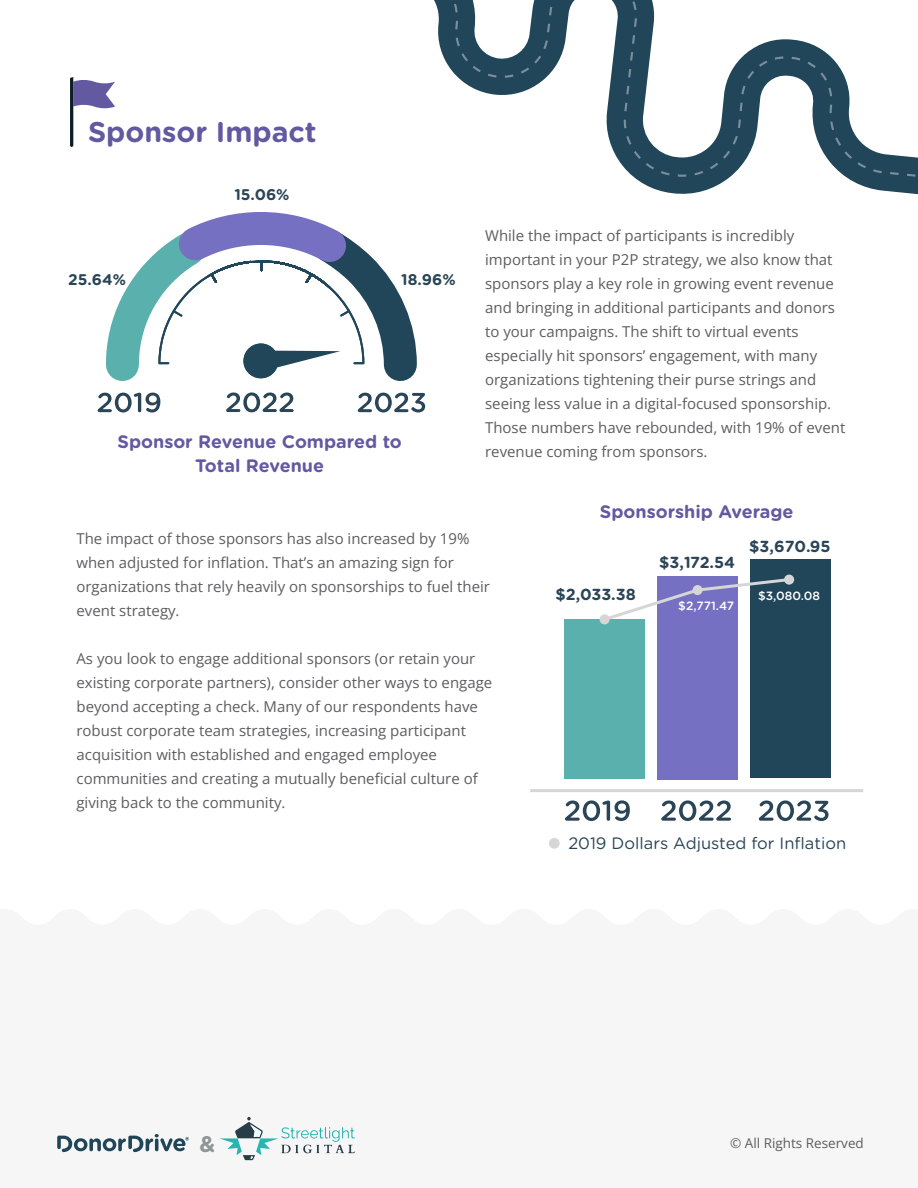
<style>
.page{position:relative;width:918px;height:1188px;background:#fff}
.page>*{position:absolute;margin:0;border:0;box-sizing:border-box;transform-origin:0 0}
.t1{font:700 28.5px "Gotham Rounded";color:#6359a1}
.t2{font:700 22.5px "Gotham Rounded";color:#8f9696}
.t3{font:700 18px/24px "Gotham Rounded";color:#6359a1;text-align:center}
.t4{font:16.5px "Gotham Rounded";color:#294557}
.t5{font:700 15.9px "Gotham Rounded";color:#294557}
.t6{font:700 15.45px "Gotham Rounded";color:#294557}
.t7{font:15px/24px "Open Sans";color:#5d5d60}
.t8{font:13.5px "Open Sans";color:#5d5d60}
.t9{font:500 12px "Gotham Rounded";color:#fff}
</style>
<div class="page">
<svg style="left:70px;top:77px;width:45px;height:70px"></svg>
<svg style="left:641px;top:182px;width:277px;height:13px"></svg>
<svg style="left:434px;top:0;width:484px;height:182px"></svg>
<svg style="left:57px;top:1134px;width:132px;height:18px"></svg>
<svg style="left:220px;top:1117px;width:135px;height:43px"></svg>
<svg style="left:97px;top:212px;width:329px;height:201px"></svg>
<hr style="left:530px;top:789px;width:333px;height:3px;background:#d6d6d6">
<svg style="left:565px;top:800px;width:65px;height:21px"></svg>
<svg style="left:661px;top:800px;width:70px;height:21px"></svg>
<svg style="left:759px;top:800px;width:70px;height:21px"></svg>
<div style="left:564px;top:619px;width:81px;height:160px;background:#59b0ad"></div>
<div style="left:600px;top:614px;width:10px;height:10px;background:#d6d6d6;border-radius:50%"></div>
<div style="left:657px;top:576px;width:81px;height:203px;background:#7570c2"></div>
<div style="left:750px;top:559px;width:81px;height:219px;background:#214559"></div>
<svg style="left:784px;top:575px;width:10px;height:10px"></svg>
<svg style="left:601px;top:576px;width:191px;height:47px"></svg>
<div style="left:549px;top:838px;width:11px;height:11px;background:#d6d6d6;border-radius:50%"></div>
<h1 class="t1" style="left:88px;top:111px;width:230px">Sponsor Impact</h1>
<p class="t6" style="left:234px;top:183px;width:57px">15.06%</p>
<p class="t6" style="left:68px;top:268px;width:59px">25.64%</p>
<p class="t6" style="left:401px;top:268px;width:56px">18.96%</p>
<p class="t3" style="left:118px;top:429px;width:286px">Sponsor Revenue Compared to<br>Total Revenue</p>
<p class="t7" style="left:485px;top:223px;width:362px">While the impact of participants is incredibly important in your P2P strategy, we also know that sponsors play a key role in growing event revenue and bringing in additional participants and donors to your campaigns. The shift to virtual events especially hit sponsors’ engagement, with many organizations tightening their purse strings and seeing less value in a digital-focused sponsorship.<br>Those numbers have rebounded, with 19% of event revenue coming from sponsors.</p>
<p class="t3" style="left:600px;top:499px;width:195px">Sponsorship Average</p>
<p class="t7" style="left:76px;top:526px;width:415px">The impact of those sponsors has also increased by 19% when adjusted for inflation. That’s an amazing sign for organizations that rely heavily on sponsorships to fuel their event strategy.</p>
<p class="t7" style="left:76px;top:646px;width:417px">As you look to engage additional sponsors (or retain your existing corporate partners), consider other ways to engage beyond accepting a check. Many of our respondents have robust corporate team strategies, increasing participant acquisition with established and engaged employee communities and creating a mutually beneficial culture of giving back to the community.</p>
<p class="t5" style="left:555px;top:583px;width:82px">$2,033.38</p>
<p class="t5" style="left:659px;top:551px;width:77px">$3,172.54</p>
<p class="t9" style="left:678px;top:597px;width:57px">$2,771.47</p>
<p class="t5" style="left:749px;top:535px;width:83px">$3,670.95</p>
<p class="t9" style="left:758px;top:587px;width:64px">$3,080.08</p>
<p class="t4" style="left:568px;top:832px;width:279px">2019 Dollars Adjusted for Inflation</p>
<h2 class="t2" style="left:199px;top:1128px;width:17px">&amp;</h2>
<p class="t8" style="left:730px;top:1134px;width:135px">© All Rights Reserved</p>
</div>
